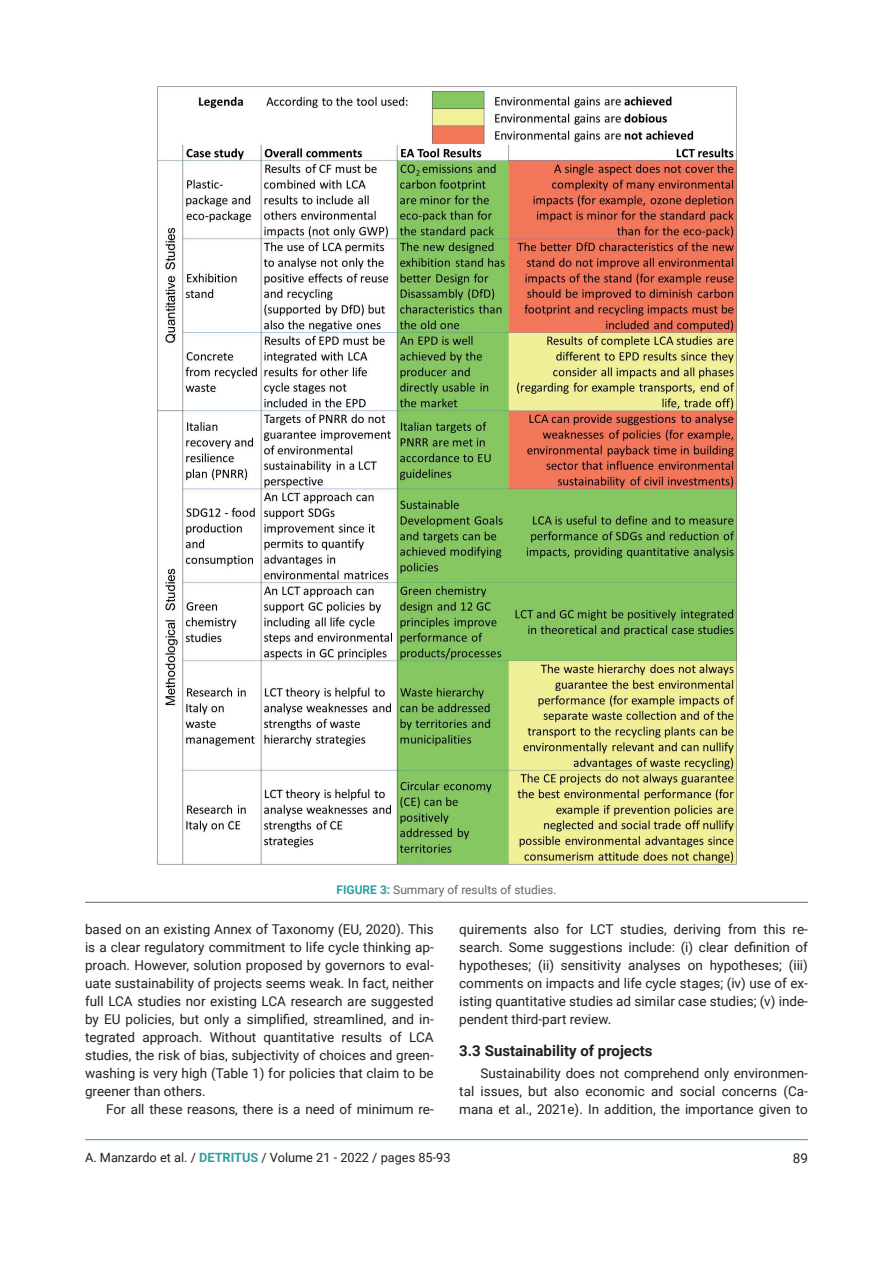
<style>
.page{position:relative;width:893px;height:1263px;background:#fff}
.page>*{position:absolute;margin:0;border:0;box-sizing:border-box;transform-origin:0 0}
.t1{font:700 15px "Roboto";color:#231f20}
.t2{font:13.5px/18px "Roboto";color:#231f20;text-align:justify}
.t3{font:12.75px "Roboto";color:#231f20}
.t4{font:12px "Roboto";color:#5f686b}
.s1{font-weight:700;color:#2d9fa2}
</style>
<div class="page">
<hr style="left:85px;top:1139px;width:723px;height:1px;background:#2d9fa2">
<img style="left:157px;top:86px;width:581px;height:779px">
<hr style="left:85px;top:902px;width:723px;height:1px;background:#5f686b">
<p class="t4" style="left:336px;top:881px;width:222px"><span class="s1">FIGURE 3:</span> Summary of results of studies.</p>
<p class="t2" style="left:85px;top:920px;width:350px">based on an existing Annex of Taxonomy (EU, 2020). This is a clear regulatory commitment to life cycle thinking ap&shy;proach. However, solution proposed by governors to eval&shy;uate sustainability of projects seems weak. In fact, neither full LCA studies nor existing LCA research are suggested by EU policies, but only a simplified, streamlined, and in&shy;tegrated approach. Without quantitative results of LCA studies, the risk of bias, subjectivity of choices and green&shy;washing is very high (Table 1) for policies that claim to be greener than others.</p>
<p class="t2" style="left:106px;top:1100px;width:329px">For all these reasons, there is a need of minimum re-</p>
<p class="t2" style="left:459px;top:920px;width:350px">quirements also for LCT studies, deriving from this re&shy;search. Some suggestions include: (i) clear definition of hypotheses; (ii) sensitivity analyses on hypotheses; (iii) comments on impacts and life cycle stages; (iv) use of ex&shy;isting quantitative studies ad similar case studies; (v) inde&shy;pendent third-part review.</p>
<p class="t1" style="left:459px;top:1040px;width:195px">3.3 Sustainability of projects</p>
<p class="t2" style="left:459px;top:1064px;width:350px;text-indent:21px">Sustainability does not comprehend only environmen&shy;tal issues, but also economic and social concerns (Ca&shy;mana et al., 2021e). In addition, the importance given to</p>
<p class="t3" style="left:85px;top:1148px;width:367px">A. Manzardo et al. / <span class="s1">DETRITUS</span> / Volume 21 - 2022 / pages 85-93</p>
<p class="t2" style="left:793px;top:1148px;width:17px">89</p>
</div>
